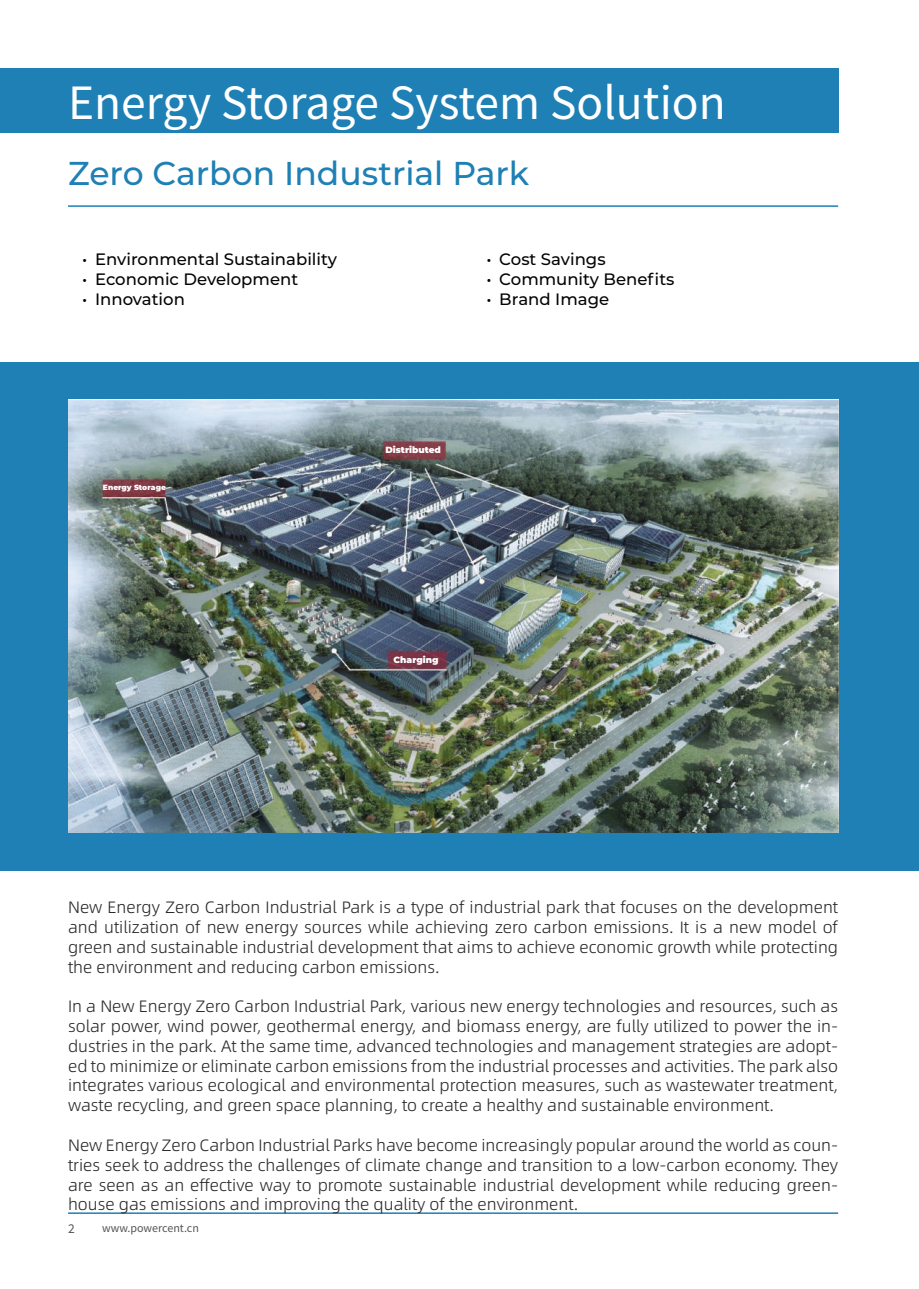
<style>
.page{position:relative;width:919px;height:1289px;background:#fff}
.page>*{position:absolute;margin:0;border:0;box-sizing:border-box;transform-origin:0 0}
.t1{font:49.5px "Source Sans Pro";color:#fff}
.t2{font:500 33px "Montserrat";color:#1e80b4}
.t3{font:16.5px/19.8px "Alibaba Pu Hui Ti 2 45 Light";color:#2b292a;text-align:justify}
.t4{font:500 16.5px "Montserrat";color:#040503}
.t5{font:13.5px "Source Sans Pro";color:#545557}
.t6{font:12px "Source Sans Pro";color:#545557}
.t7{font:900 9px "Montserrat";color:#fff}
.t8{font:900 7.5px "Montserrat";color:#fff}
</style>
<div class="page">
<div style="left:0;top:362px;width:918px;height:508px;background:#1e80b4"></div>
<img style="left:68px;top:399px;width:770px;height:434px">
<hr style="left:68px;top:1212px;width:770px;height:1px;background:#1e80b4">
<div style="left:0;top:68px;width:838px;height:64px;background:#1e80b4"></div>
<hr style="left:68px;top:205px;width:770px;height:2px;background:#1e80b4">
<h1 class="t1" style="left:68px;top:71px;width:659px">Energy Storage System Solution</h1>
<h2 class="t2" style="left:68px;top:150px;width:462px">Zero Carbon Industrial Park</h2>
<p class="t4" style="left:82px;top:248px;width:256px">• Environmental Sustainability</p>
<p class="t4" style="left:82px;top:267px;width:217px">• Economic Development</p>
<p class="t4" style="left:82px;top:287px;width:104px">• Innovation</p>
<p class="t4" style="left:486px;top:248px;width:121px">• Cost Savings</p>
<p class="t4" style="left:486px;top:267px;width:189px">• Community Benefits</p>
<p class="t4" style="left:486px;top:287px;width:124px">• Brand Image</p>
<p class="t8" style="left:103px;top:482px;width:64px">Energy Storage</p>
<p class="t7" style="left:385px;top:443px;width:57px">Distributed</p>
<p class="t7" style="left:393px;top:652px;width:46px">Charging</p>
<p class="t3" style="left:68px;top:896px;width:771px">New Energy Zero Carbon Industrial Park is a type of industrial park that focuses on the development and utilization of new energy sources while achieving zero carbon emissions. It is a new model of green and sustainable industrial development that aims to achieve economic growth while protecting the environment and reducing carbon emissions.</p>
<p class="t3" style="left:68px;top:995px;width:771px">In a New Energy Zero Carbon Industrial Park, various new energy technologies and resources, such as solar power, wind power, geothermal energy, and biomass energy, are fully utilized to power the in&shy;dustries in the park. At the same time, advanced technologies and management strategies are adopt&shy;ed to minimize or eliminate carbon emissions from the industrial processes and activities. The park also integrates various ecological and environmental protection measures, such as wastewater treatment, waste recycling, and green space planning, to create a healthy and sustainable environment.</p>
<p class="t3" style="left:68px;top:1134px;width:771px">New Energy Zero Carbon Industrial Parks have become increasingly popular around the world as coun&shy;tries seek to address the challenges of climate change and transition to a low-carbon economy. They are seen as an effective way to promote sustainable industrial development while reducing green&shy;house gas emissions and improving the quality of the environment.</p>
<p class="t5" style="left:68px;top:1219px;width:8px">2</p>
<p class="t6" style="left:102px;top:1220px;width:98px">www.powercent.cn</p>
</div>
